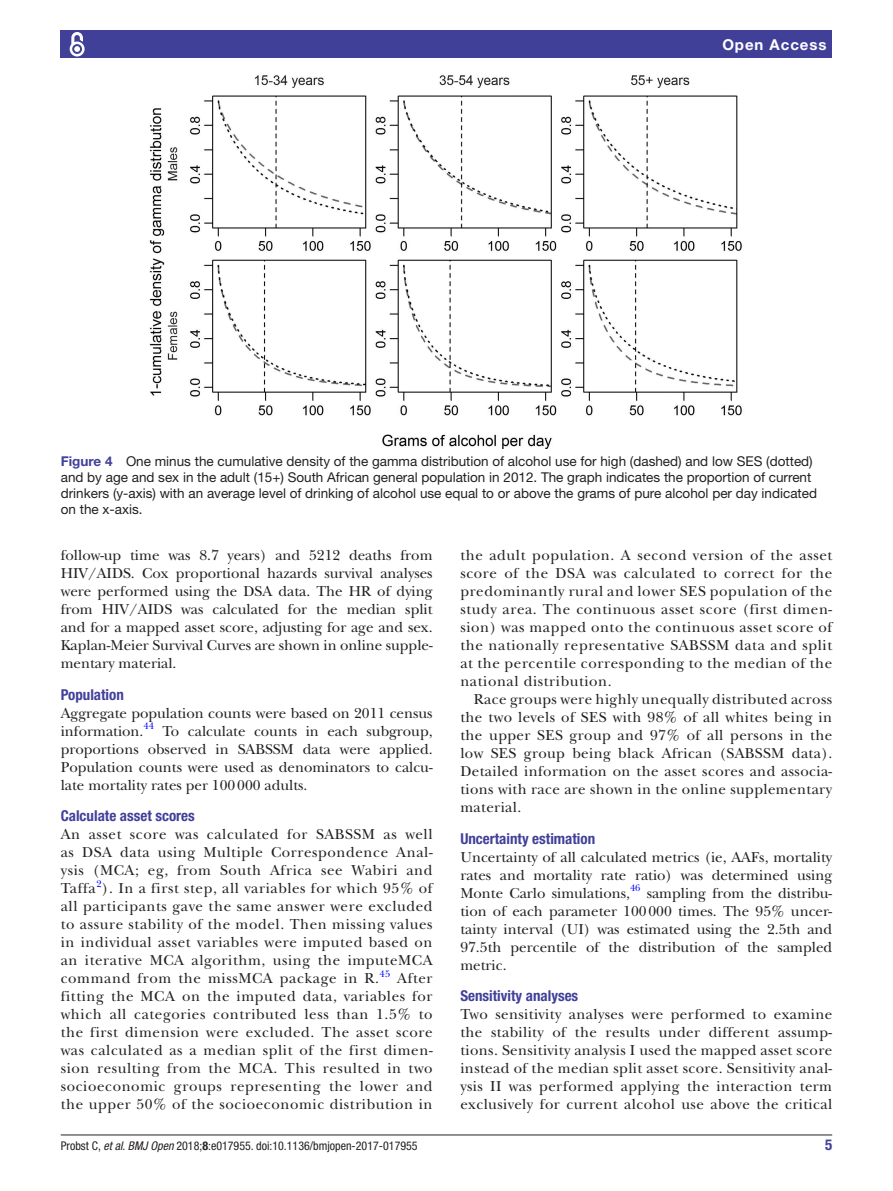
<style>
.page{position:relative;width:893px;height:1191px;background:#fff}
.page>*{position:absolute;margin:0;border:0;box-sizing:border-box;transform-origin:0 0}
.t1{font:15px/18px "New Baskerville";letter-spacing:.01em;color:#231f20;text-align:justify}
.t2{font:700 condensed 15px "Helvetica Neue LT Std";color:#414099}
.t3{font:700 15px "Helvetica Neue LT Std";letter-spacing:.065em;color:#fff}
.t4{font:13.5px/16.2px "Helvetica Neue LT Std";color:#231f20}
.t5{font:condensed 12px "Helvetica Neue LT Std";color:#231f20}
.t6{font:9.9px "New Baskerville";color:#00f}
.s1{font-weight:700;color:#414099}
.s2{font-style:italic}
.s3{font-weight:700}
</style>
<div class="page">
<hr style="left:61px;top:1134px;width:771px;height:1px;background:#231f20">
<div style="left:61px;top:31px;width:771px;height:27px;background:#414099"></div>
<svg style="left:69px;top:32px;width:16px;height:25px"></svg>
<img style="left:149px;top:75px;width:593px;height:373px">
<p class="t3" style="left:722px;top:35px;width:106px">Open Access</p>
<p class="t4" style="left:61px;top:453px;width:758px"><span class="s1">Figure 4</span> One minus the cumulative density of the gamma distribution of alcohol use for high (dashed) and low SES (dotted) and by age and sex in the adult (15+) South African general population in 2012. The graph indicates the proportion of current drinkers (y-axis) with an average level of drinking of alcohol use equal to or above the grams of pure alcohol per day indicated on the x-axis.</p>
<p class="t1" style="left:61px;top:546px;width:373px">follow-up time was 8.7 years) and 5212 deaths from HIV/AIDS. Cox proportional hazards survival analyses were performed using the DSA data. The HR of dying from HIV/AIDS was calculated for the median split and for a mapped asset score, adjusting for age and sex.<br>Kaplan-Meier Survival Curves are shown in online supple&shy;mentary material.</p>
<p class="t2" style="left:61px;top:685px;width:65px">Population</p>
<p class="t1" style="left:61px;top:704px;width:373px">Aggregate population counts were based on 2011 census information.<sup>44</sup></p>
<p class="t1" style="left:61px;top:722px;width:373px;text-indent:102px">To calculate counts in each subgroup, proportions observed in SABSSM data were applied.<br>Population counts were used as denominators to calcu&shy;late mortality rates per 100000 adults.</p>
<p class="t2" style="left:61px;top:807px;width:136px">Calculate asset scores</p>
<p class="t1" style="left:61px;top:825px;width:373px">An asset score was calculated for SABSSM as well as DSA data using Multiple Correspondence Anal&shy;ysis (MCA; eg, from South Africa see Wabiri and Taffa<sup>2</sup>). In a first step, all variables for which 95% of all participants gave the same answer were excluded to assure stability of the model. Then missing values in individual asset variables were imputed based on an iterative MCA algorithm, using the imputeMCA command from the missMCA package in R.</p>
<p class="t6" style="left:380px;top:967px;width:12px">45</p>
<p class="t1" style="left:61px;top:969px;width:373px;text-indent:336px">After fitting the MCA on the imputed data, variables for which all categories contributed less than 1.5% to the first dimension were excluded. The asset score was calculated as a median split of the first dimen&shy;sion resulting from the MCA. This resulted in two socioeconomic groups representing the lower and the upper 50% of the socioeconomic distribution in</p>
<p class="t1" style="left:460px;top:546px;width:373px">the adult population. A second version of the asset score of the DSA was calculated to correct for the predominantly rural and lower SES population of the study area. The continuous asset score (first dimen&shy;sion) was mapped onto the continuous asset score of the nationally representative SABSSM data and split at the percentile corresponding to the median of the national distribution.</p>
<p class="t1" style="left:460px;top:690px;width:373px;text-indent:14px">Race groups were highly unequally distributed across the two levels of SES with 98% of all whites being in the upper SES group and 97% of all persons in the low SES group being black African (SABSSM data).<br>Detailed information on the asset scores and associa&shy;tions with race are shown in the online supplementary material.</p>
<p class="t2" style="left:460px;top:829px;width:136px">Uncertainty estimation</p>
<p class="t1" style="left:460px;top:848px;width:373px">Uncertainty of all calculated metrics (ie, AAFs, mortality rates and mortality rate ratio) was determined using Monte Carlo simulations,</p>
<p class="t6" style="left:630px;top:882px;width:12px">46</p>
<p class="t1" style="left:460px;top:884px;width:373px;text-indent:186px">sampling from the distribu&shy;tion of each parameter 100000 times. The 95% uncer&shy;tainty interval (UI) was estimated using the 2.5th and 97.5th percentile of the distribution of the sampled metric.</p>
<p class="t2" style="left:460px;top:987px;width:119px">Sensitivity analyses</p>
<p class="t1" style="left:460px;top:1005px;width:373px">Two sensitivity analyses were performed to examine the stability of the results under different assump&shy;tions. Sensitivity analysis I used the mapped asset score instead of the median split asset score. Sensitivity anal&shy;ysis II was performed applying the interaction term exclusively for current alcohol use above the critical</p>
<p class="t5" style="left:61px;top:1138px;width:358px">Probst C, <span class="s2">et al</span>. <span class="s2">BMJ Open</span> 2018;<span class="s3">8</span>:e017955. doi:10.1136/bmjopen-2017-017955</p>
<p class="t2" style="left:825px;top:1135px;width:9px">5</p>
</div>
